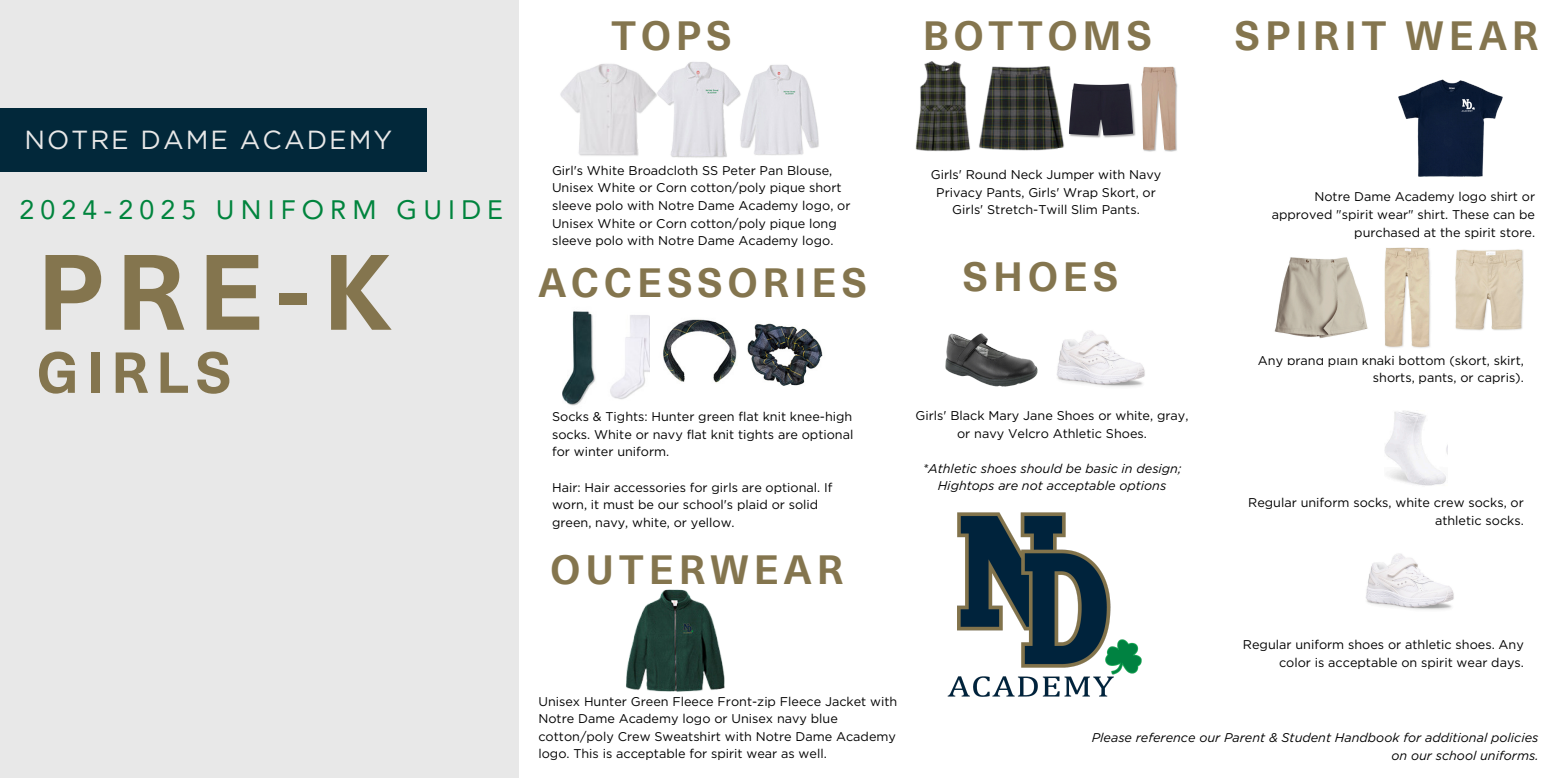
<style>
.page{position:relative;width:1556px;height:778px;background:#fff}
.page>*{position:absolute;margin:0;border:0;box-sizing:border-box;transform-origin:0 0}
.t1{font:700 104.97px "Neue Haas Unica Pro";color:#84754e}
.t2{font:700 56.67px "Neue Haas Unica Pro";letter-spacing:.125em;color:#84754e}
.t3{font:700 39.87px "Neue Haas Unica Pro";letter-spacing:.125em;color:#84754e}
.t4{font:26.64px "Avenir LT Pro";letter-spacing:.23em;color:#00843d}
.t5{font:26.19px "Gotham";letter-spacing:.075em;color:#e8e8e8}
.t6{font:12.66px/17.6px "Gotham";color:#000;text-align:right}
.t7{font:italic 12.66px/17.6px "Gotham";color:#000;text-align:center}
</style>
<div class="page">
<div style="left:0;top:0;width:518px;height:778px;background:#e8e8e8"></div>
<div style="left:0;top:108px;width:427px;height:64px;background:#02283a"></div>
<img style="left:560px;top:63px;width:78px;height:93px">
<img style="left:754px;top:64px;width:65px;height:91px">
<img style="left:638px;top:62px;width:116px;height:96px">
<img style="left:947px;top:512px;width:195px;height:185px">
<img style="left:945px;top:333px;width:93px;height:54px">
<img style="left:626px;top:589px;width:99px;height:103px">
<img style="left:915px;top:61px;width:56px;height:90px">
<img style="left:979px;top:66px;width:85px;height:85px">
<img style="left:1135px;top:66px;width:43px;height:86px">
<img style="left:1398px;top:79px;width:105px;height:98px">
<img style="left:1384px;top:248px;width:47px;height:100px">
<img style="left:1455px;top:249px;width:68px;height:82px">
<img style="left:1384px;top:410px;width:63px;height:76px">
<img style="left:610px;top:315px;width:40px;height:85px">
<img style="left:562px;top:311px;width:34px;height:95px">
<img style="left:747px;top:323px;width:76px;height:63px">
<img style="left:663px;top:319px;width:74px;height:64px">
<img style="left:1366px;top:553px;width:88px;height:57px">
<img style="left:1068px;top:83px;width:67px;height:55px">
<img style="left:1274px;top:257px;width:94px;height:82px">
<img style="left:1057px;top:330px;width:88px;height:57px">
<p class="t5" style="left:25px;top:124px;width:369px">NOTRE DAME ACADEMY</p>
<p class="t4" style="left:20px;top:198px;width:485px">2024-2025 UNIFORM GUIDE</p>
<p class="t1" style="left:37px;top:207px;width:357px">PRE-K</p>
<p class="t2" style="left:37px;top:327px;width:196px">GIRLS</p>
<p class="t3" style="left:611px;top:4px;width:121px">TOPS</p>
<p class="t3" style="left:922px;top:4px;width:231px">BOTTOMS</p>
<h3 class="t3" style="left:1234px;top:4px;width:305px">SPIRIT WEAR</h3>
<p class="t6" style="left:552px;top:161px;width:300px;text-align:left">Girl's White Broadcloth SS Peter Pan Blouse, Unisex White or Corn cotton/poly pique short sleeve polo with Notre Dame Academy logo, or Unisex White or Corn cotton/poly pique long sleeve polo with Notre Dame Academy logo.</p>
<p class="t3" style="left:538px;top:250px;width:330px">ACCESSORIES</p>
<p class="t6" style="left:930px;top:165px;width:232px;line-height:17.7px;text-align:center">Girls' Round Neck Jumper with Navy<br>Privacy Pants, Girls' Wrap Skort, or<br>Girls' Stretch-Twill Slim Pants.</p>
<p class="t3" style="left:962px;top:244px;width:157px">SHOES</p>
<p class="t6" style="left:1271px;top:188px;width:265px;line-height:17.7px">Notre Dame Academy logo shirt or approved "spirit wear" shirt. These can be purchased at the spirit store.</p>
<p class="t6" style="left:552px;top:408px;width:303px;text-align:justify">Socks &amp; Tights: Hunter green flat knit knee-high socks. White or navy flat knit tights are optional for winter uniform.</p>
<p class="t6" style="left:552px;top:478px;width:282px;text-align:left">Hair: Hair accessories for girls are optional. If worn, it must be our school's plaid or solid green, navy, white, or yellow.</p>
<p class="t3" style="left:550px;top:537px;width:294px">OUTERWEAR</p>
<p class="t6" style="left:915px;top:406px;width:274px;text-align:center">Girls' Black Mary Jane Shoes or white, gray, or navy Velcro Athletic Shoes.</p>
<p class="t7" style="left:922px;top:459px;width:260px">*Athletic shoes should be basic in design;<br>Hightops are not acceptable options</p>
<p class="t6" style="left:1257px;top:351px;width:267px;line-height:17.7px">Any brand plain khaki bottom (skort, skirt, shorts, pants, or capris).</p>
<p class="t6" style="left:1248px;top:493px;width:277px;line-height:17.7px">Regular uniform socks, white crew socks, or athletic socks.</p>
<p class="t6" style="left:538px;top:692px;width:360px;text-align:left">Unisex Hunter Green Fleece Front-zip Fleece Jacket with Notre Dame Academy logo or Unisex navy blue cotton/poly Crew Sweatshirt with Notre Dame Academy logo. This is acceptable for spirit wear as well.</p>
<p class="t6" style="left:1242px;top:636px;width:282px;line-height:17.7px">Regular uniform shoes or athletic shoes. Any color is acceptable on spirit wear days.</p>
<p class="t7" style="left:1091px;top:728px;width:448px;line-height:17.7px;text-align:right">Please reference our Parent &amp; Student Handbook for additional policies on our school uniforms.</p>
</div>
